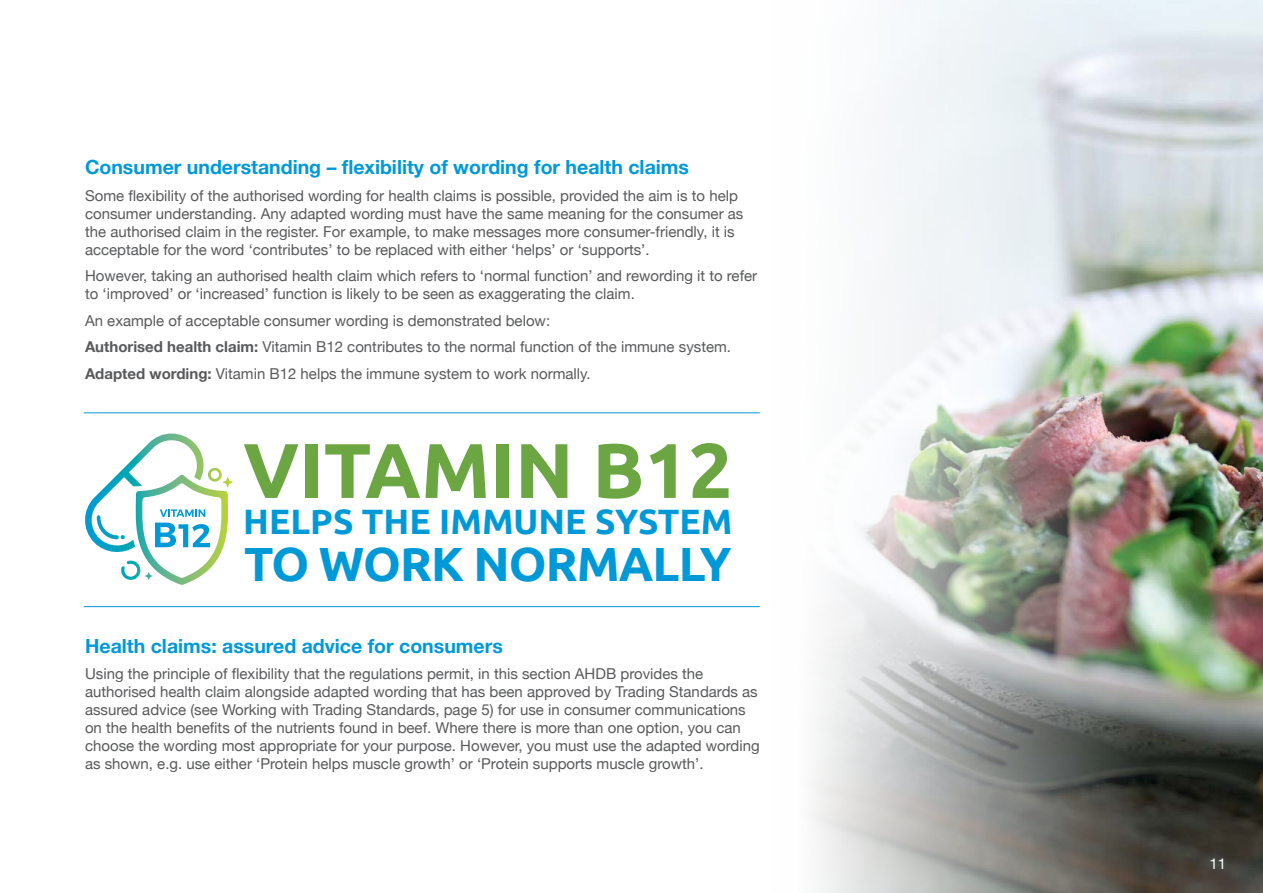
<style>
.page{position:relative;width:1263px;height:893px;background:#fff}
.page>*{position:absolute;margin:0;border:0;box-sizing:border-box;transform-origin:0 0}
.MPG_FRONT_COVER_TITLE{font:700 77.4px "Ubuntu";color:#6ba643}
.MPG_FRONT_COVER_TITLE-2{font:700 48px "Ubuntu";letter-spacing:-.02em;color:#0099d8}
.MPG_FRONT_COVER_TITLE-3{font:700 35.25px "Ubuntu";color:#0099d8}
.A4_SUBHEAD_1{font:700 19.5px "Helvetica Neue";color:#0099d8}
.MAIN_BODY{font:15px/18px "Helvetica Neue";color:#58595b}
.t1{font:15px "Helvetica Neue";color:#fff}
.s1{font-weight:700}
</style>
<div class="page">
<img style="left:810px;top:0;width:453px;height:893px">
<svg style="left:85px;top:434px;width:148px;height:151px"></svg>
<hr style="left:84px;top:412px;width:676px;height:1px;background:#0099d8">
<hr style="left:84px;top:606px;width:676px;height:1px;background:#0099d8">
<p class="A4_SUBHEAD_1" style="left:85px;top:152px;width:605px">Consumer understanding – flexibility of wording for health claims</p>
<p class="MAIN_BODY" style="left:85px;top:187px;width:660px">Some flexibility of the authorised wording for health claims is possible, provided the aim is to help consumer understanding. Any adapted wording must have the same meaning for the consumer as the authorised claim in the register. For example, to make messages more consumer-friendly, it is acceptable for the word ‘contributes’ to be replaced with either ‘helps’ or ‘supports’.</p>
<p class="MAIN_BODY" style="left:85px;top:268px;width:674px">However, taking an authorised health claim which refers to ‘normal function’ and rewording it to refer to ‘improved’ or ‘increased’ function is likely to be seen as exaggerating the claim.</p>
<p class="MAIN_BODY" style="left:85px;top:312px;width:467px">An example of acceptable consumer wording is demonstrated below:</p>
<p class="MAIN_BODY" style="left:85px;top:339px;width:647px"><span class="s1">Authorised health claim:</span> Vitamin B12 contributes to the normal function of the immune system.</p>
<p class="MAIN_BODY" style="left:85px;top:365px;width:507px"><span class="s1">Adapted wording:</span> Vitamin B12 helps the immune system to work normally.</p>
<p class="MPG_FRONT_COVER_TITLE" style="left:243px;top:423px;width:491px">VITAMIN B12</p>
<p class="MPG_FRONT_COVER_TITLE-3" style="left:243px;top:500px;width:491px">HELPS THE IMMUNE SYSTEM</p>
<p class="MPG_FRONT_COVER_TITLE-2" style="left:244px;top:534px;width:489px">TO WORK NORMALLY</p>
<p class="A4_SUBHEAD_1" style="left:85px;top:630px;width:419px">Health claims: assured advice for consumers</p>
<p class="MAIN_BODY" style="left:85px;top:666px;width:676px">Using the principle of flexibility that the regulations permit, in this section AHDB provides the authorised health claim alongside adapted wording that has been approved by Trading Standards as assured advice (see Working with Trading Standards, page 5) for use in consumer communications on the health benefits of the nutrients found in beef. Where there is more than one option, you can choose the wording most appropriate for your purpose. However, you must use the adapted wording as shown, e.g. use either ‘Protein helps muscle growth’ or ‘Protein supports muscle growth’.</p>
<p class="t1" style="left:1209px;top:853px;width:18px">11</p>
</div>
